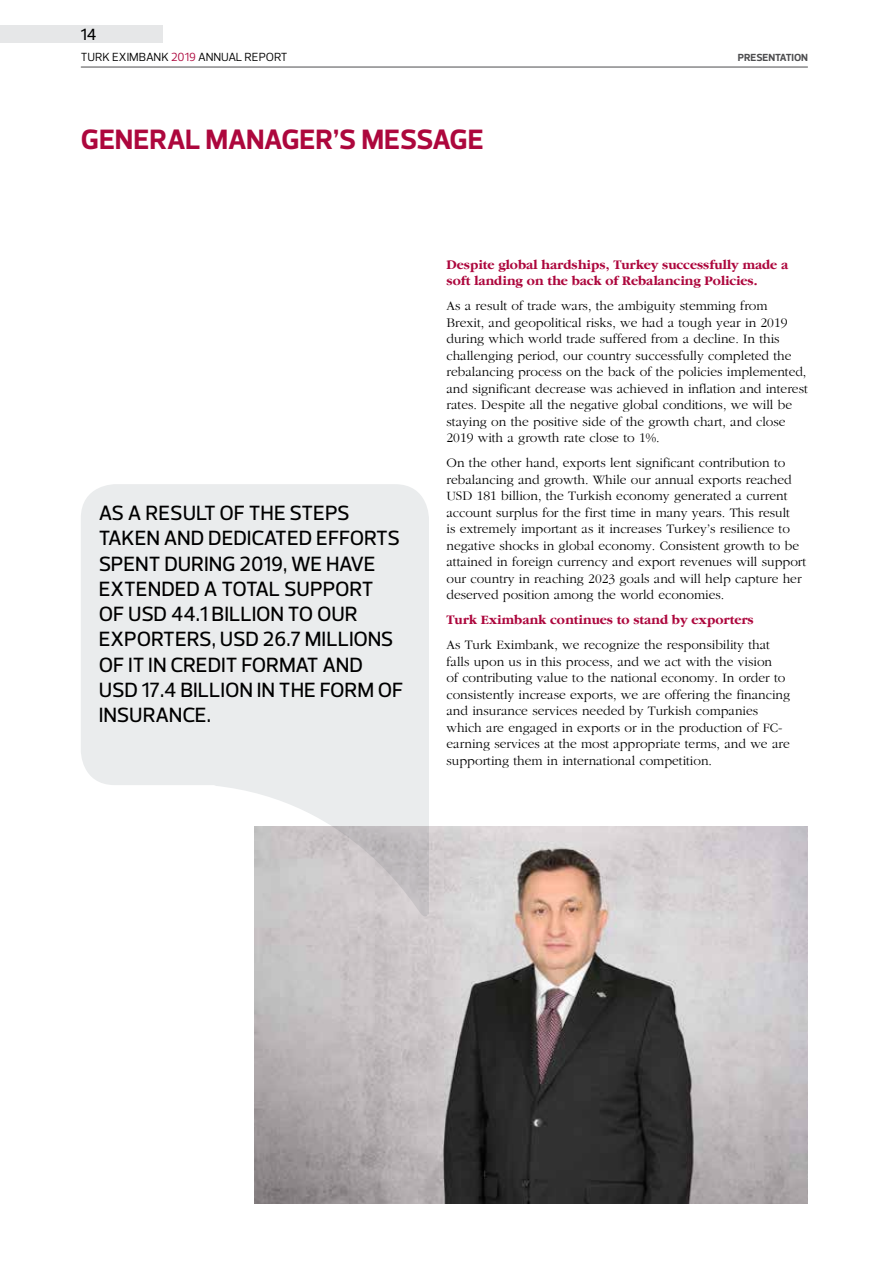
<style>
.page{position:relative;width:893px;height:1263px;background:#fff}
.page>*{position:absolute;margin:0;border:0;box-sizing:border-box;transform-origin:0 0}
.t1{font:700 28.5px "Prelo";color:#ad073d}
.t2{font:500 21px/25.2px "Prelo";color:#000}
.t3{font:500 16.5px "Prelo";color:#000}
.t4{font:300 13.5px/16.5px "Garamond";color:#000}
.t5{font:700 13.5px/16.5px "Garamond";color:#ad073d}
.t6{font:12px "Prelo";color:#000}
.t7{font:700 10.5px "Prelo";color:#4d4d4f}
.s1{color:#ad073d}
</style>
<div class="page">
<div style="left:0;top:26px;width:163px;height:17px;background:#e6e7e8"></div>
<hr style="left:81px;top:67px;width:726px;height:1px;background:#4d4d4f">
<img style="left:255px;top:826px;width:553px;height:377px">
<svg style="left:81px;top:484px;width:348px;height:434px;fill:#eaeced"></svg>
<p class="t3" style="left:81px;top:25px;width:17px">14</p>
<p class="t6" style="left:81px;top:50px;width:208px">TURK EXIMBANK <span class="s1">2019</span> ANNUAL REPORT</p>
<p class="t7" style="left:738px;top:51px;width:72px">PRESENTATION</p>
<h1 class="t1" style="left:81px;top:122px;width:404px">GENERAL MANAGER’S MESSAGE</h1>
<h2 class="t2" style="left:99px;top:501px;width:306px">AS A RESULT OF THE STEPS<br>TAKEN AND DEDICATED EFFORTS<br>SPENT DURING 2019, WE HAVE<br>EXTENDED A TOTAL SUPPORT<br>OF USD 44.1 BILLION TO OUR<br>EXPORTERS, USD 26.7 MILLIONS<br>OF IT IN CREDIT FORMAT AND<br>USD 17.4 BILLION IN THE FORM OF<br>INSURANCE.</h2>
<p class="t5" style="left:446px;top:256px;width:343px">Despite global hardships, Turkey successfully made a soft landing on the back of Rebalancing Policies.</p>
<p class="t4" style="left:446px;top:298px;width:363px">As a result of trade wars, the ambiguity stemming from Brexit, and geopolitical risks, we had a tough year in 2019 during which world trade suffered from a decline. In this challenging period, our country successfully completed the rebalancing process on the back of the policies implemented, and significant decrease was achieved in inflation and interest rates. Despite all the negative global conditions, we will be staying on the positive side of the growth chart, and close 2019 with a growth rate close to 1%.</p>
<p class="t4" style="left:446px;top:455px;width:361px">On the other hand, exports lent significant contribution to rebalancing and growth. While our annual exports reached USD 181 billion, the Turkish economy generated a current account surplus for the first time in many years. This result<br>is extremely important as it increases Turkey’s resilience to negative shocks in global economy. Consistent growth to be attained in foreign currency and export revenues will support our country in reaching 2023 goals and will help capture her deserved position among the world economies.</p>
<p class="t5" style="left:446px;top:611px;width:309px">Turk Eximbank continues to stand by exporters</p>
<p class="t4" style="left:446px;top:637px;width:345px">As Turk Eximbank, we recognize the responsibility that falls upon us in this process, and we act with the vision<br>of contributing value to the national economy. In order to consistently increase exports, we are offering the financing and insurance services needed by Turkish companies which are engaged in exports or in the production of FC&shy;earning services at the most appropriate terms, and we are supporting them in international competition.</p>
</div>
